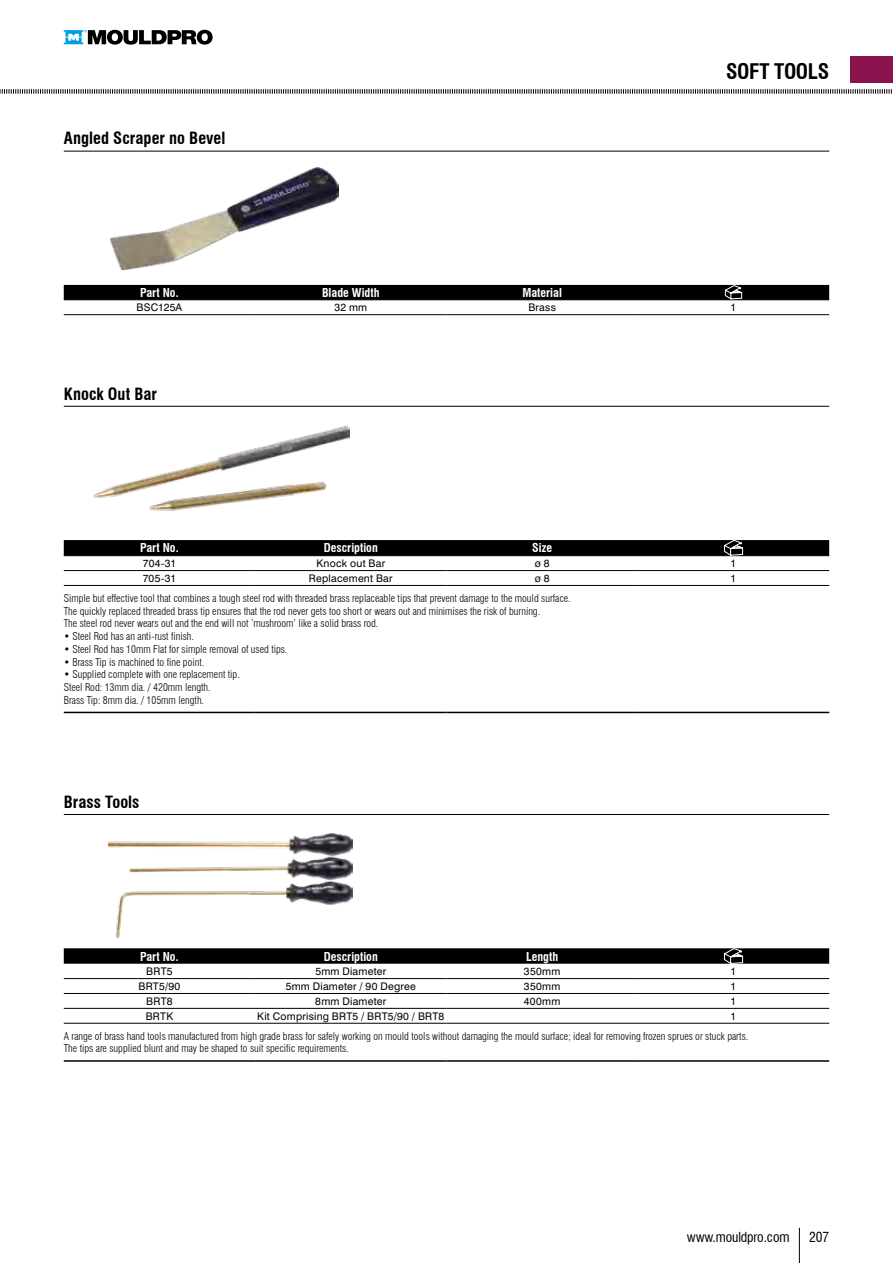
<style>
.page{position:relative;width:893px;height:1263px;background:#fff}
.page>*{position:absolute;margin:0;border:0;box-sizing:border-box;transform-origin:0 0}
.t1{font:700 condensed 21px "Swiss 721 BT";letter-spacing:-.02em;color:#000}
.t2{font:700 condensed 16.5px "Swiss 721 BT";letter-spacing:.005em;color:#000}
.t3{font:condensed 13.5px "Swiss 721 BT";letter-spacing:-.01em;color:#000}
.t4{font:700 condensed 12px "Swiss 721 BT";color:#fff}
.t5{font:300 condensed 10.5px/12.8px "Swiss 721 BT";color:#000}
.t6{font:10.5px "Swiss 721 BT";letter-spacing:.02em;color:#000}
</style>
<div class="page">
<div style="left:850px;top:57px;width:43px;height:26px;background:#8a124d"></div>
<hr style="left:799px;top:1228px;width:1px;height:35px;background:#000">
<svg style="left:0;top:89px;width:892px;height:5px"></svg>
<svg style="left:64px;top:30px;width:149px;height:15px"></svg>
<hr style="left:64px;top:406px;width:765px;height:1px;background:#000">
<hr style="left:64px;top:570px;width:191px;height:1px;background:#000">
<hr style="left:255px;top:570px;width:191px;height:1px;background:#000">
<hr style="left:446px;top:570px;width:192px;height:1px;background:#000">
<hr style="left:638px;top:570px;width:191px;height:1px;background:#000">
<hr style="left:64px;top:712px;width:191px;height:1px;background:#000">
<hr style="left:255px;top:712px;width:191px;height:1px;background:#000">
<hr style="left:446px;top:712px;width:192px;height:1px;background:#000">
<hr style="left:638px;top:712px;width:191px;height:1px;background:#000">
<hr style="left:64px;top:585px;width:191px;height:1px;background:#000">
<hr style="left:255px;top:585px;width:191px;height:1px;background:#000">
<hr style="left:446px;top:585px;width:192px;height:1px;background:#000">
<hr style="left:638px;top:585px;width:191px;height:1px;background:#000">
<svg style="left:64px;top:540px;width:765px;height:16px;background:#040404"></svg>
<hr style="left:64px;top:151px;width:765px;height:1px;background:#000">
<hr style="left:64px;top:300px;width:191px;height:1px;background:#000">
<hr style="left:255px;top:300px;width:191px;height:1px;background:#000">
<hr style="left:446px;top:300px;width:192px;height:1px;background:#000">
<hr style="left:638px;top:300px;width:191px;height:1px;background:#000">
<hr style="left:64px;top:314px;width:191px;height:1px;background:#000">
<hr style="left:255px;top:314px;width:191px;height:1px;background:#000">
<hr style="left:446px;top:314px;width:192px;height:1px;background:#000">
<hr style="left:638px;top:314px;width:191px;height:1px;background:#000">
<svg style="left:64px;top:285px;width:765px;height:15px;background:#020202"></svg>
<img style="left:111px;top:167px;width:228px;height:103px">
<img style="left:93px;top:425px;width:257px;height:86px">
<hr style="left:64px;top:814px;width:765px;height:1px;background:#000">
<img style="left:108px;top:834px;width:245px;height:104px">
<hr style="left:64px;top:978px;width:191px;height:1px;background:#000">
<hr style="left:255px;top:978px;width:191px;height:1px;background:#000">
<hr style="left:446px;top:978px;width:192px;height:1px;background:#000">
<hr style="left:638px;top:978px;width:191px;height:1px;background:#000">
<hr style="left:64px;top:993px;width:191px;height:1px;background:#000">
<hr style="left:255px;top:993px;width:191px;height:1px;background:#000">
<hr style="left:446px;top:993px;width:192px;height:1px;background:#000">
<hr style="left:638px;top:993px;width:191px;height:1px;background:#000">
<hr style="left:64px;top:1008px;width:191px;height:1px;background:#000">
<hr style="left:255px;top:1008px;width:191px;height:1px;background:#000">
<hr style="left:446px;top:1008px;width:192px;height:1px;background:#000">
<hr style="left:638px;top:1008px;width:191px;height:1px;background:#000">
<hr style="left:64px;top:1060px;width:191px;height:2px;background:#000">
<hr style="left:255px;top:1060px;width:191px;height:2px;background:#000">
<hr style="left:446px;top:1060px;width:192px;height:2px;background:#000">
<hr style="left:638px;top:1060px;width:191px;height:2px;background:#000">
<hr style="left:64px;top:1023px;width:191px;height:1px;background:#000">
<hr style="left:255px;top:1023px;width:191px;height:1px;background:#000">
<hr style="left:446px;top:1023px;width:192px;height:1px;background:#000">
<hr style="left:638px;top:1023px;width:191px;height:1px;background:#000">
<svg style="left:64px;top:948px;width:765px;height:16px;background:#0c0c0c"></svg>
<h2 class="t2" style="left:64px;top:128px;width:163px">Angled Scraper no Bevel</h2>
<h1 class="t1" style="left:726px;top:58px;width:104px">SOFT TOOLS</h1>
<p class="t4" style="left:140px;top:285px;width:40px">Part No.</p>
<p class="t4" style="left:322px;top:285px;width:59px">Blade Width</p>
<p class="t4" style="left:522px;top:285px;width:41px">Material</p>
<p class="t6" style="left:137px;top:301px;width:47px">BSC125A</p>
<p class="t6" style="left:334px;top:301px;width:34px">32 mm</p>
<p class="t6" style="left:528px;top:301px;width:29px">Brass</p>
<p class="t6" style="left:731px;top:301px;width:7px">1</p>
<h2 class="t2" style="left:64px;top:384px;width:95px">Knock Out Bar</h2>
<p class="t4" style="left:140px;top:541px;width:40px">Part No.</p>
<p class="t4" style="left:324px;top:541px;width:56px">Description</p>
<p class="t4" style="left:532px;top:541px;width:21px">Size</p>
<p class="t6" style="left:143px;top:557px;width:35px">704-31</p>
<p class="t6" style="left:316px;top:557px;width:70px">Knock out Bar</p>
<p class="t6" style="left:535px;top:557px;width:16px">ø 8</p>
<p class="t6" style="left:731px;top:557px;width:7px">1</p>
<p class="t6" style="left:143px;top:572px;width:35px">705-31</p>
<p class="t6" style="left:309px;top:572px;width:85px">Replacement Bar</p>
<p class="t6" style="left:535px;top:572px;width:16px">ø 8</p>
<p class="t6" style="left:731px;top:572px;width:7px">1</p>
<p class="t5" style="left:64px;top:592px;width:508px">Simple but effective tool that combines a tough steel rod with threaded brass replaceable tips that prevent damage to the mould surface.<br>The quickly replaced threaded brass tip ensures that the rod never gets too short or wears out and minimises the risk of burning.<br>The steel rod never wears out and the end will not ’mushroom’ like a solid brass rod.</p>
<p class="t5" style="left:64px;top:630px;width:132px">• Steel Rod has an anti-rust finish.</p>
<p class="t5" style="left:64px;top:643px;width:225px">• Steel Rod has 10mm Flat for simple removal of used tips.</p>
<p class="t5" style="left:64px;top:655px;width:142px">• Brass Tip is machined to fine point.</p>
<p class="t5" style="left:64px;top:668px;width:178px">• Supplied complete with one replacement tip.<br>Steel Rod: 13mm dia. / 420mm length.<br>Brass Tip: 8mm dia. / 105mm length.</p>
<h2 class="t2" style="left:64px;top:792px;width:77px">Brass Tools</h2>
<p class="t4" style="left:140px;top:949px;width:40px">Part No.</p>
<p class="t4" style="left:324px;top:949px;width:56px">Description</p>
<p class="t4" style="left:526px;top:949px;width:34px">Length</p>
<p class="t6" style="left:146px;top:965px;width:28px">BRT5</p>
<p class="t6" style="left:315px;top:965px;width:72px">5mm Diameter</p>
<p class="t6" style="left:524px;top:965px;width:38px">350mm</p>
<p class="t6" style="left:731px;top:965px;width:7px">1</p>
<p class="t6" style="left:139px;top:980px;width:43px">BRT5/90</p>
<p class="t6" style="left:286px;top:980px;width:132px">5mm Diameter / 90 Degree</p>
<p class="t6" style="left:524px;top:980px;width:38px">350mm</p>
<p class="t6" style="left:731px;top:980px;width:7px">1</p>
<p class="t6" style="left:146px;top:995px;width:28px">BRT8</p>
<p class="t6" style="left:315px;top:995px;width:73px">8mm Diameter</p>
<p class="t6" style="left:524px;top:995px;width:38px">400mm</p>
<p class="t6" style="left:731px;top:995px;width:7px">1</p>
<p class="t6" style="left:146px;top:1010px;width:29px">BRTK</p>
<p class="t6" style="left:257px;top:1010px;width:189px">Kit Comprising BRT5 / BRT5/90 / BRT8</p>
<p class="t6" style="left:731px;top:1010px;width:7px">1</p>
<p class="t5" style="left:64px;top:1029px;width:686px">A range of brass hand tools manufactured from high grade brass for safely working on mould tools without damaging the mould surface; ideal for removing frozen sprues or stuck parts.<br>The tips are supplied blunt and may be shaped to suit specific requirements.</p>
<p class="t3" style="left:687px;top:1229px;width:104px">www.mouldpro.com</p>
<p class="t3" style="left:809px;top:1229px;width:21px">207</p>
</div>
